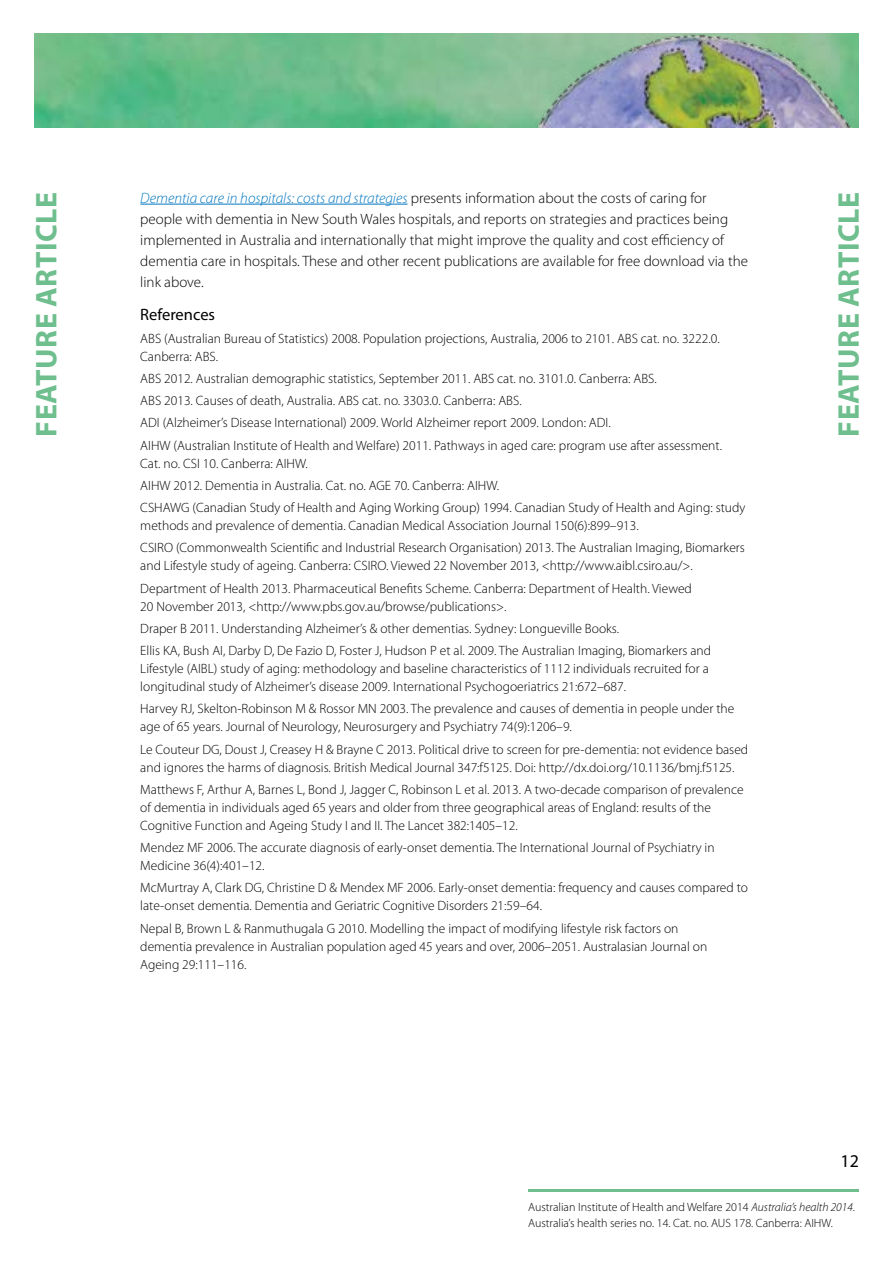
<style>
.page{position:relative;width:893px;height:1263px;background:#fff}
.page>*{position:absolute;margin:0;border:0;box-sizing:border-box;transform-origin:0 0}
.t1{font:700 30px "Myriad Pro";letter-spacing:.02em;color:#6fbf8e}
.t2{font:18px "Myriad Pro";color:#000}
.REFERENCE_-_Heading{font:16.5px "Myriad Pro";color:#000}
.BODY_-_Text{font:300 15px/21px "Myriad Pro";color:#000}
.REFERENCE_-_Text{font:300 13.5px/18px "Myriad Pro";color:#000}
.t3{font:300 12px/16.5px "Myriad Pro";color:#000}
.s1{font-style:italic;color:#0076c0}
.s2{font-style:italic}
</style>
<div class="page">
<hr style="left:528px;top:1189px;width:331px;height:2px;background:#6fbf8e">
<img style="left:34px;top:34px;width:825px;height:93px">
<img style="left:530px;top:34px;width:322px;height:93px">
<hr style="left:140px;top:204px;width:268px;height:1px;background:#0076c0">
<p class="BODY_-_Text" style="left:140px;top:187px;width:609px"><span class="s1">Dementia care in hospitals: costs and strategies</span> presents information about the costs of caring for people with dementia in New South Wales hospitals, and reports on strategies and practices being implemented in Australia and internationally that might improve the quality and cost efficiency of dementia care in hospitals. These and other recent publications are available for free download via the link above.</p>
<h3 class="REFERENCE_-_Heading" style="left:140px;top:305px;width:76px">References</h3>
<p class="REFERENCE_-_Text" style="left:140px;top:329px;width:581px">ABS (Australian Bureau of Statistics) 2008. Population projections, Australia, 2006 to 2101. ABS cat. no. 3222.0.<br>Canberra: ABS.</p>
<p class="REFERENCE_-_Text" style="left:140px;top:369px;width:518px">ABS 2012. Australian demographic statistics, September 2011. ABS cat. no. 3101.0. Canberra: ABS.</p>
<p class="REFERENCE_-_Text" style="left:140px;top:391px;width:383px">ABS 2013. Causes of death, Australia. ABS cat. no. 3303.0. Canberra: ABS.</p>
<p class="REFERENCE_-_Text" style="left:140px;top:414px;width:472px">ADI (Alzheimer’s Disease International) 2009. World Alzheimer report 2009. London: ADI.</p>
<p class="REFERENCE_-_Text" style="left:140px;top:436px;width:583px">AIHW (Australian Institute of Health and Welfare) 2011. Pathways in aged care: program use after assessment.<br>Cat. no. CSI 10. Canberra: AIHW.</p>
<p class="REFERENCE_-_Text" style="left:140px;top:476px;width:360px">AIHW 2012. Dementia in Australia. Cat. no. AGE 70. Canberra: AIHW.</p>
<p class="REFERENCE_-_Text" style="left:140px;top:498px;width:606px">CSHAWG (Canadian Study of Health and Aging Working Group) 1994. Canadian Study of Health and Aging: study methods and prevalence of dementia. Canadian Medical Association Journal 150(6):899–913.</p>
<p class="REFERENCE_-_Text" style="left:140px;top:539px;width:606px">CSIRO (Commonwealth Scientific and Industrial Research Organisation) 2013. The Australian Imaging, Biomarkers and Lifestyle study of ageing. Canberra: CSIRO. Viewed 22 November 2013, &lt;http://www.aibl.csiro.au/&gt;.</p>
<p class="REFERENCE_-_Text" style="left:140px;top:579px;width:553px">Department of Health 2013. Pharmaceutical Benefits Scheme. Canberra: Department of Health. Viewed<br>20 November 2013, &lt;http://www.pbs.gov.au/browse/publications&gt;.</p>
<p class="REFERENCE_-_Text" style="left:140px;top:619px;width:480px">Draper B 2011. Understanding Alzheimer’s &amp; other dementias. Sydney: Longueville Books.</p>
<p class="REFERENCE_-_Text" style="left:140px;top:641px;width:572px">Ellis KA, Bush AI, Darby D, De Fazio D, Foster J, Hudson P et al. 2009. The Australian Imaging, Biomarkers and<br>Lifestyle (AIBL) study of aging: methodology and baseline characteristics of 1112 individuals recruited for a longitudinal study of Alzheimer’s disease 2009. International Psychogoeriatrics 21:672–687.</p>
<p class="REFERENCE_-_Text" style="left:140px;top:700px;width:596px">Harvey RJ, Skelton-Robinson M &amp; Rossor MN 2003. The prevalence and causes of dementia in people under the age of 65 years. Journal of Neurology, Neurosurgery and Psychiatry 74(9):1206–9.</p>
<p class="REFERENCE_-_Text" style="left:140px;top:740px;width:609px">Le Couteur DG, Doust J, Creasey H &amp; Brayne C 2013. Political drive to screen for pre-dementia: not evidence based and ignores the harms of diagnosis. British Medical Journal 347:f5125. Doi: http://dx.doi.org/10.1136/bmj.f5125.</p>
<p class="REFERENCE_-_Text" style="left:140px;top:780px;width:605px">Matthews F, Arthur A, Barnes L, Bond J, Jagger C, Robinson L et al. 2013. A two-decade comparison of prevalence of dementia in individuals aged 65 years and older from three geographical areas of England: results of the<br>Cognitive Function and Ageing Study I and II. The Lancet 382:1405–12.</p>
<p class="REFERENCE_-_Text" style="left:140px;top:839px;width:576px">Mendez MF 2006. The accurate diagnosis of early-onset dementia. The International Journal of Psychiatry in<br>Medicine 36(4):401–12.</p>
<p class="REFERENCE_-_Text" style="left:140px;top:879px;width:609px">McMurtray A, Clark DG, Christine D &amp; Mendex MF 2006. Early-onset dementia: frequency and causes compared to late-onset dementia. Dementia and Geriatric Cognitive Disorders 21:59–64.</p>
<p class="REFERENCE_-_Text" style="left:140px;top:919px;width:568px">Nepal B, Brown L &amp; Ranmuthugala G 2010. Modelling the impact of modifying lifestyle risk factors on dementia prevalence in Australian population aged 45 years and over, 2006–2051. Australasian Journal on<br>Ageing 29:111–116.</p>
<h1 class="t1" style="left:27px;top:437px;width:246px;rotate:-90deg">FEATURE ARTICLE</h1>
<h1 class="t1" style="left:829px;top:437px;width:246px;rotate:-90deg">FEATURE ARTICLE</h1>
<h2 class="t2" style="left:840px;top:1150px;width:20px">12</h2>
<p class="t3" style="left:528px;top:1198px;width:328px">Australian Institute of Health and Welfare 2014 <span class="s2">Australia’s health 2014</span>.<br>Australia’s health series no. 14. Cat. no. AUS 178. Canberra: AIHW.</p>
</div>
